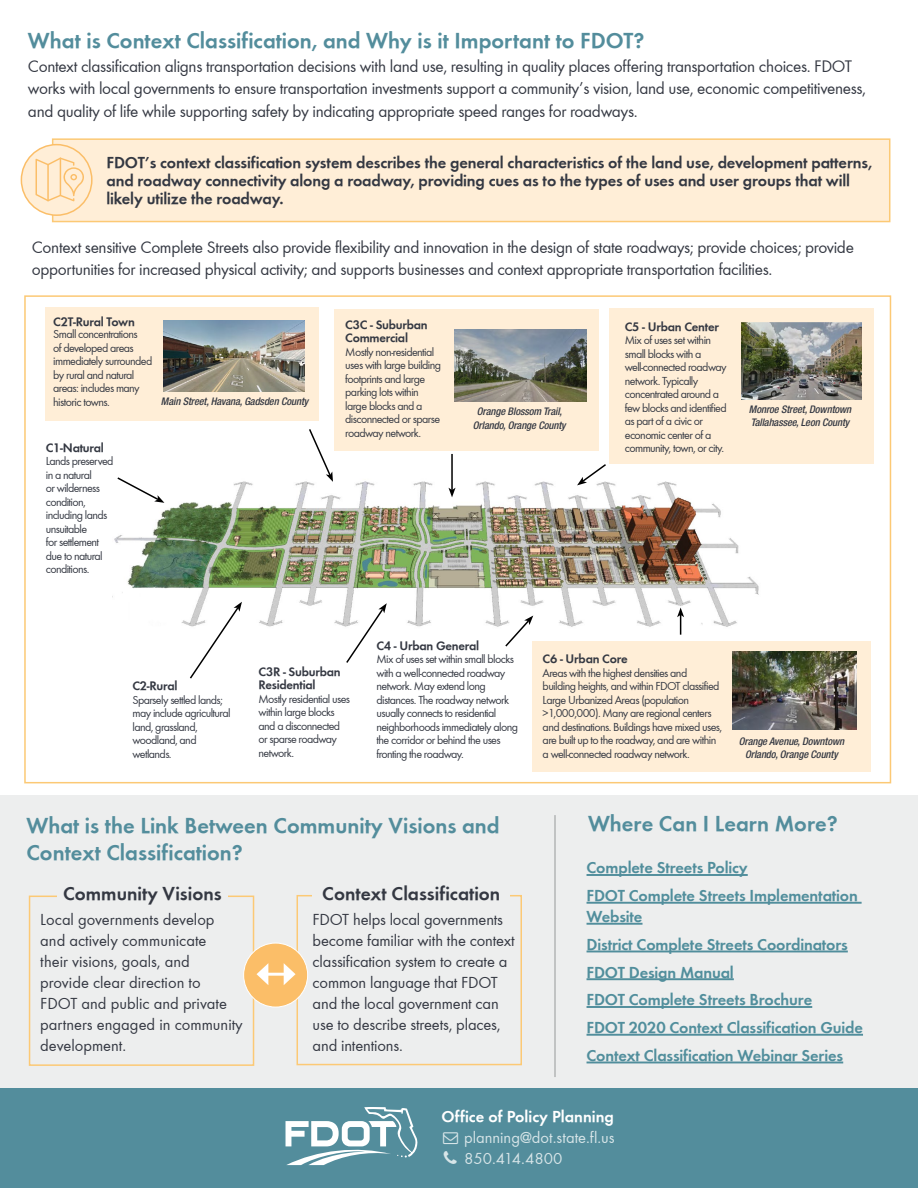
<style>
.page{position:relative;width:918px;height:1188px;background:#fff}
.page>*{position:absolute;margin:0;border:0;box-sizing:border-box;transform-origin:0 0}
.t1{font:700 22.5px/27px "Function";color:#538d9c}
.t2{font:700 19.5px "Function";color:#343842}
.t3{font:17.25px/22.5px "Function";letter-spacing:-.02em;color:#343842}
.t4{font:16.5px/21px "Function";letter-spacing:-.01em;color:#343842}
.t5{font:700 16.5px/18px "Function";letter-spacing:-.01em;color:#343842}
.t6{font:700 16.5px/27.8px "Function";letter-spacing:-.01em;color:#518e9c}
.t7{font:16.5px/21px "Function";color:#d7e5e8}
.t8{font:700 16.5px "Function";color:#fff}
.t9{font:700 12.75px/13.5px "Function";letter-spacing:-.02em;color:#343842}
.t10{font:12px/13.5px "Function";letter-spacing:-.05em;color:#343842}
.t11{font:italic 500 condensed 10.5px/13.5px "Helvetica Neue LT Com";letter-spacing:-.01em;color:#343842;text-align:center}
</style>
<div class="page">
<div style="left:0;top:795px;width:918px;height:302px;background:#edeeee"></div>
<div style="left:0;top:1089px;width:918px;height:99px;background:#538d9c"></div>
<svg style="left:286px;top:1107px;width:131px;height:58px"></svg>
<hr style="left:587px;top:874px;width:161px;height:2px;background:#518e9c">
<hr style="left:587px;top:902px;width:275px;height:2px;background:#518e9c">
<hr style="left:587px;top:923px;width:56px;height:2px;background:#518e9c">
<hr style="left:587px;top:951px;width:261px;height:1px;background:#518e9c">
<hr style="left:587px;top:978px;width:147px;height:2px;background:#518e9c">
<hr style="left:587px;top:1006px;width:225px;height:2px;background:#518e9c">
<hr style="left:587px;top:1034px;width:276px;height:2px;background:#518e9c">
<hr style="left:587px;top:1062px;width:256px;height:1px;background:#518e9c">
<hr style="left:554px;top:815px;width:2px;height:262px;background:#b3b5b6">
<div style="left:29px;top:896px;width:225px;height:170px;border:2px solid #fcc975"></div>
<div style="left:297px;top:895px;width:225px;height:170px;border:2px solid #fcc975"></div>
<div style="left:244px;top:943px;width:64px;height:64px;background:#fbbe68;border-radius:50%"></div>
<div style="left:243px;top:943px;width:65px;height:65px;border:1px solid #fff;border-radius:50%"></div>
<hr style="left:264px;top:973px;width:24px;height:3px;background:#fff">
<svg style="left:284px;top:963px;width:12px;height:22px"></svg>
<svg style="left:257px;top:963px;width:11px;height:22px"></svg>
<div style="left:57px;top:882px;width:171px;height:26px;background:#edeeee"></div>
<div style="left:313px;top:882px;width:197px;height:26px;background:#edeeee"></div>
<div style="left:45px;top:308px;width:274px;height:113px;background:#ffeed7"></div>
<div style="left:334px;top:309px;width:264px;height:142px;background:#ffeed7"></div>
<div style="left:609px;top:308px;width:264px;height:156px;background:#ffeed7"></div>
<div style="left:532px;top:641px;width:338px;height:131px;background:#ffeed7"></div>
<div style="left:52px;top:138px;width:838px;height:84px;background:#ffeed7;border:2px solid #fcc975"></div>
<div style="left:21px;top:145px;width:71px;height:70px;background:#ffeed7;border-radius:50%"></div>
<div style="left:21px;top:144px;width:72px;height:72px;border:2px solid #fbbe68;border-radius:50%"></div>
<svg style="left:36px;top:158px;width:48px;height:43px"></svg>
<hr style="left:47px;top:164px;width:2px;height:37px;background:#fbbe68">
<hr style="left:60px;top:158px;width:1px;height:38px;background:#fbbe68">
<img style="left:164px;top:320px;width:141px;height:72px">
<img style="left:741px;top:322px;width:121px;height:78px">
<img style="left:454px;top:329px;width:132px;height:73px">
<img style="left:732px;top:651px;width:124px;height:78px">
<img style="left:112px;top:481px;width:647px;height:146px">
<svg style="left:308px;top:429px;width:25px;height:53px"></svg>
<hr style="left:451px;top:454px;width:2px;height:36px;background:#000">
<svg style="left:448px;top:488px;width:8px;height:9px"></svg>
<svg style="left:577px;top:464px;width:31px;height:21px"></svg>
<svg style="left:116px;top:477px;width:48px;height:26px"></svg>
<svg style="left:188px;top:602px;width:54px;height:77px"></svg>
<svg style="left:345px;top:603px;width:42px;height:60px"></svg>
<svg style="left:677px;top:608px;width:7px;height:27px"></svg>
<svg style="left:504px;top:616px;width:29px;height:31px"></svg>
<h1 class="t1" style="left:28px;top:27px;width:618px">What is Context Classification, and Why is it Important to FDOT?</h1>
<p class="t3" style="left:28px;top:55px;width:840px">Context classification aligns transportation decisions with land use, resulting in quality places offering transportation choices. FDOT works with local governments to ensure transportation investments support a community’s vision, land use, economic competitiveness, and quality of life while supporting safety by indicating appropriate speed ranges for roadways.</p>
<p class="t5" style="left:107px;top:154px;width:767px">FDOT’s context classification system describes the general characteristics of the land use, development patterns, and roadway connectivity along a roadway, providing cues as to the types of uses and user groups that will likely utilize the roadway.</p>
<p class="t3" style="left:32px;top:236px;width:824px">Context sensitive Complete Streets also provide flexibility and innovation in the design of state roadways; provide choices; provide opportunities for increased physical activity; and supports businesses and context appropriate transportation facilities.</p>
<p class="t9" style="left:53px;top:315px;width:83px">C2T-Rural Town</p>
<p class="t10" style="left:53px;top:327px;width:101px">Small concentrations<br>of developed areas immediately surrounded by rural and natural areas: includes many historic towns.</p>
<p class="t9" style="left:345px;top:318px;width:84px">C3C - Suburban<br>Commercial</p>
<p class="t10" style="left:345px;top:345px;width:97px">Mostly non-residential uses with large building footprints and large parking lots within large blocks and a disconnected or sparse roadway network.</p>
<p class="t11" style="left:161px;top:394px;width:149px">Main Street, Havana, Gadsden County</p>
<p class="t9" style="left:46px;top:441px;width:60px">C1-Natural</p>
<p class="t10" style="left:46px;top:455px;width:69px">Lands preserved in a natural<br>or wilderness condition, including lands unsuitable<br>for settlement due to natural conditions.</p>
<p class="t11" style="left:473px;top:404px;width:94px;line-height:14px">Orange Blossom Trail,<br>Orlando, Orange County</p>
<p class="t9" style="left:625px;top:320px;width:96px">C5 - Urban Center</p>
<p class="t10" style="left:625px;top:334px;width:103px">Mix of uses set within small blocks with a well-connected roadway network. Typically concentrated around a few blocks and identified as part of a civic or economic center of a community, town, or city.</p>
<p class="t11" style="left:749px;top:402px;width:104px;text-align:left">Monroe Street, Downtown<br>Tallahassee, Leon County</p>
<p class="t9" style="left:132px;top:679px;width:47px">C2-Rural</p>
<p class="t10" style="left:132px;top:693px;width:100px">Sparsely settled lands; may include agricultural land, grassland, woodland, and wetlands.</p>
<p class="t9" style="left:259px;top:665px;width:84px">C3R - Suburban<br>Residential</p>
<p class="t10" style="left:259px;top:692px;width:93px">Mostly residential uses within large blocks and a disconnected or sparse roadway network.</p>
<p class="t9" style="left:376px;top:638px;width:104px">C4 - Urban General</p>
<p class="t10" style="left:376px;top:652px;width:143px">Mix of uses set within small blocks with a well-connected roadway network. May extend long distances. The roadway network usually connects to residential neighborhoods immediately along the corridor or behind the uses fronting the roadway.</p>
<p class="t9" style="left:543px;top:652px;width:87px">C6 - Urban Core</p>
<p class="t10" style="left:543px;top:666px;width:181px">Areas with the highest densities and building heights, and within FDOT classified Large Urbanized Areas (population &gt;1,000,000). Many are regional centers and destinations. Buildings have mixed uses, are built up to the roadway, and are within a well-connected roadway network.</p>
<p class="t11" style="left:739px;top:734px;width:107px">Orange Avenue, Downtown<br>Orlando, Orange County</p>
<h1 class="t1" style="left:26px;top:812px;width:475px">What is the Link Between Community Visions and<br>Context Classification?</h1>
<h1 class="t1" style="left:588px;top:810px;width:251px">Where Can I Learn More?</h1>
<h3 class="t6" style="left:587px;top:854px;width:273px">Complete Streets Policy<br>FDOT Complete Streets Implementation</h3>
<h3 class="t6" style="left:587px;top:903px;width:278px">Website<br>District Complete Streets Coordinators<br>FDOT Design Manual<br>FDOT Complete Streets Brochure<br>FDOT 2020 Context Classification Guide<br>Context Classification Webinar Series</h3>
<h2 class="t2" style="left:63px;top:882px;width:160px">Community Visions</h2>
<h2 class="t2" style="left:322px;top:882px;width:180px">Context Classification</h2>
<h3 class="t4" style="left:40px;top:909px;width:204px">Local governments develop and actively communicate<br>their visions, goals, and<br>provide clear direction to<br>FDOT and public and private partners engaged in community development.</h3>
<h3 class="t4" style="left:313px;top:909px;width:204px">FDOT helps local governments become familiar with the context classification system to create a common language that FDOT and the local government can use to describe streets, places, and intentions.</h3>
<h3 class="t8" style="left:442px;top:1107px;width:174px">Office of Policy Planning</h3>
<h3 class="t7" style="left:464px;top:1127px;width:152px">planning@dot.state.fl.us<br>850.414.4800</h3>
</div>
